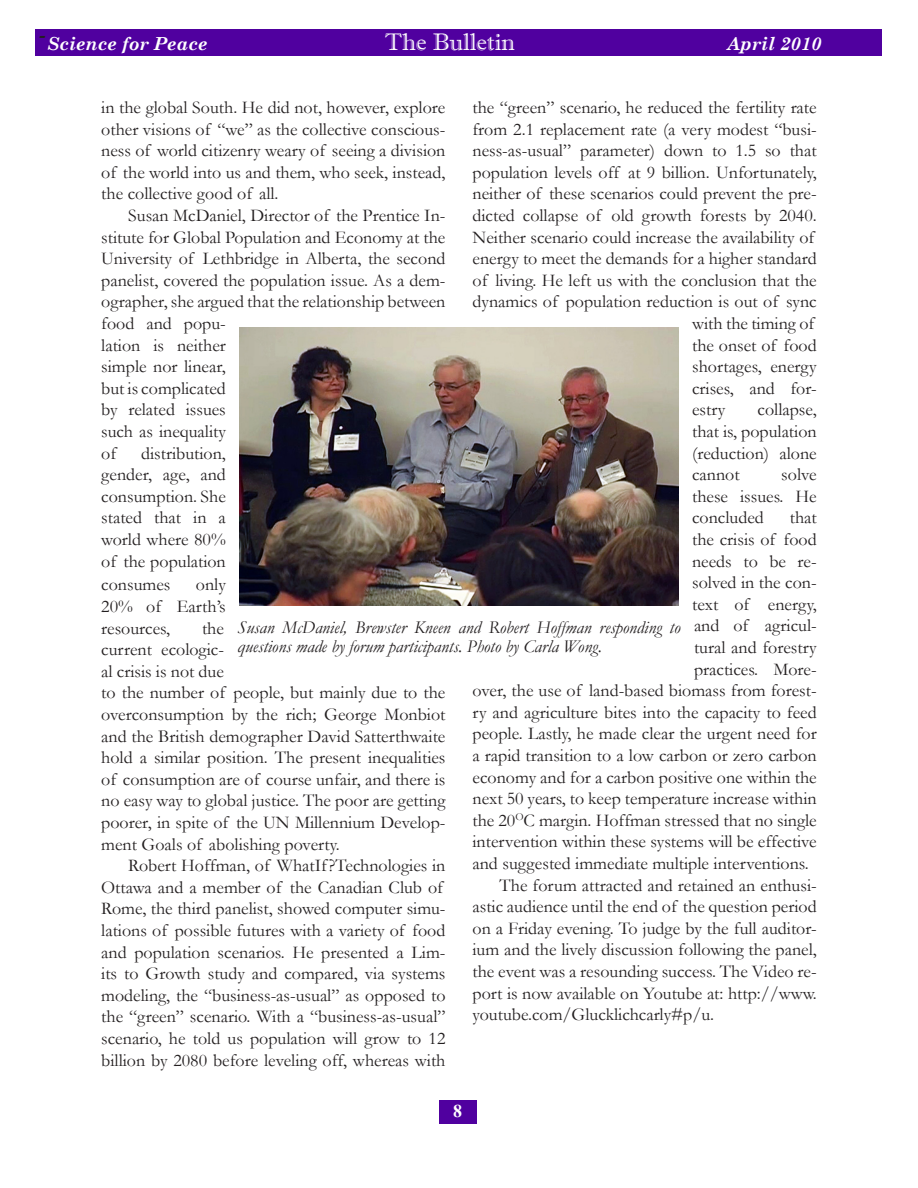
<style>
.page{position:relative;width:918px;height:1188px;background:#fff}
.page>*{position:absolute;margin:0;border:0;box-sizing:border-box;transform-origin:0 0}
.t1{font:24px "Imprint MT Shadow";color:#fff}
.t2{font:18px/21.6px "Garamond";color:#231f20;text-align:justify}
.t3{font:italic 18px/19.5px "Garamond";color:#231f20}
.t4{font:italic 700 18px "Century Schoolbook";color:#fff}
.t5{font:italic 700 18px "Times New Roman";color:#231f20}
.t6{font:700 18px "Times New Roman";color:#fff}
</style>
<div class="page">
<div style="left:439px;top:1100px;width:38px;height:23px;background:#50009f"></div>
<div style="left:35px;top:29px;width:846px;height:27px;background:#50009f"></div>
<img style="left:239px;top:327px;width:440px;height:279px">
<p class="t5" style="left:40px;top:25px;width:7px">-</p>
<p class="t4" style="left:47px;top:32px;width:162px">Science for Peace</p>
<h1 class="t1" style="left:385px;top:27px;width:132px">The Bulletin</h1>
<p class="t4" style="left:727px;top:32px;width:96px">April 2010</p>
<p class="t2" style="left:101px;top:96px;width:346px">in the global South. He did not, however, explore other visions of “we” as the collective conscious&shy;ness of world citizenry weary of seeing a division of the world into us and them, who seek, instead, the collective good of all.</p>
<p class="t2" style="left:101px;top:204px;width:346px;text-align:left;text-indent:27px">Susan McDaniel, Director of the Prentice In&shy;stitute for Global Population and Economy at the<br>University of Lethbridge in Alberta, the second panelist, covered the population issue. As a dem&shy;ographer, she argued that the relationship between food and popu-<br>lation is neither<br>simple nor linear,<br>but is complicated<br>by related issues<br>such as inequality<br>of</p>
<p class="t2" style="left:472px;top:96px;width:346px">the “green” scenario, he reduced the fertility rate</p>
<p class="t2" style="left:472px;top:118px;width:346px">from 2.1 replacement rate (a very modest “busi-</p>
<p class="t2" style="left:472px;top:140px;width:346px">ness-as-usual” parameter) down to 1.5 so that</p>
<p class="t2" style="left:472px;top:161px;width:346px">population levels off at 9 billion. Unfortunately,</p>
<p class="t2" style="left:472px;top:183px;width:346px">neither of these scenarios could prevent the pre-</p>
<p class="t2" style="left:472px;top:204px;width:346px">dicted collapse of old growth forests by 2040.</p>
<p class="t2" style="left:472px;top:226px;width:343px">Neither scenario could increase the availability of</p>
<p class="t2" style="left:472px;top:248px;width:346px">energy to meet the demands for a higher standard</p>
<p class="t2" style="left:472px;top:269px;width:346px">of living. He left us with the conclusion that the</p>
<p class="t2" style="left:472px;top:291px;width:346px">dynamics of population reduction is out of sync</p>
<p class="t2" style="left:692px;top:312px;width:124px">with the timing of</p>
<p class="t2" style="left:692px;top:334px;width:126px">the onset of food</p>
<p class="t2" style="left:692px;top:356px;width:126px">shortages, energy</p>
<p class="t2" style="left:692px;top:377px;width:126px">crises, and for-</p>
<p class="t2" style="left:692px;top:399px;width:35px">estry</p>
<p class="t2" style="left:692px;top:399px;width:126px;text-indent:65px">collapse, that is, population (reduction) alone cannot</p>
<p class="t2" style="left:101px;top:442px;width:126px;text-indent:40px">distribution, gender, age, and consumption. She stated that in a world where 80% of the population</p>
<p class="t2" style="left:692px;top:464px;width:126px;text-indent:89px">solve these issues. He concluded</p>
<p class="t2" style="left:790px;top:507px;width:29px">that</p>
<p class="t2" style="left:692px;top:528px;width:126px">the crisis of food</p>
<p class="t2" style="left:692px;top:550px;width:126px">needs to be re-</p>
<p class="t2" style="left:692px;top:572px;width:126px">solved in the con-</p>
<p class="t2" style="left:692px;top:593px;width:126px">text of energy,</p>
<p class="t2" style="left:694px;top:615px;width:124px">and of agricul-</p>
<p class="t2" style="left:694px;top:636px;width:124px">tural and forestry</p>
<p class="t2" style="left:694px;top:658px;width:124px">practices. More-</p>
<p class="t2" style="left:472px;top:680px;width:346px">over, the use of land-based biomass from forest-</p>
<p class="t2" style="left:472px;top:701px;width:346px">ry and agriculture bites into the capacity to feed</p>
<p class="t2" style="left:472px;top:723px;width:346px">people. Lastly, he made clear the urgent need for</p>
<p class="t2" style="left:472px;top:744px;width:346px">a rapid transition to a low carbon or zero carbon</p>
<p class="t2" style="left:472px;top:766px;width:346px">economy and for a carbon positive one within the</p>
<p class="t2" style="left:472px;top:788px;width:346px">next 50 years, to keep temperature increase within</p>
<p class="t2" style="left:472px;top:809px;width:346px">the 20<sup>O</sup>C margin. Hoffman stressed that no single</p>
<p class="t2" style="left:472px;top:831px;width:346px">intervention within these systems will be effective</p>
<p class="t2" style="left:472px;top:852px;width:338px">and suggested immediate multiple interventions.</p>
<p class="t2" style="left:472px;top:874px;width:346px;text-indent:27px">The forum attracted and retained an enthusi&shy;astic audience until the end of the question period on a Friday evening. To judge by the full auditor&shy;ium and the lively discussion following the panel, the event was a resounding success. The Video re&shy;port is now available on Youtube at: http://www. youtube.com/Glucklichcarly#p/u.</p>
<p class="t2" style="left:101px;top:574px;width:126px;text-indent:95px">only 20% of Earth’s resources,</p>
<p class="t2" style="left:101px;top:574px;width:71px">consumes</p>
<p class="t3" style="left:237px;top:617px;width:445px">Susan McDaniel, Brewster Kneen and Robert Hoffman responding to questions made by forum participants. Photo by Carla Wong.</p>
<p class="t2" style="left:101px;top:617px;width:346px;text-align:left;text-indent:101px">the<br>current ecologic-<br>al crisis is not due<br>to the number of people, but mainly due to the overconsumption by the rich; George Monbiot and the British demographer David Satterthwaite hold a similar position. The present inequalities of consumption are of course unfair, and there is no easy way to global justice. The poor are getting poorer, in spite of the UN Millennium Develop&shy;ment Goals of abolishing poverty.</p>
<p class="t2" style="left:101px;top:855px;width:346px;text-align:left;text-indent:27px">Robert Hoffman, of WhatIf?Technologies in Ottawa and a member of the Canadian Club of Rome, the third panelist, showed computer simu&shy;lations of possible futures with a variety of food and population scenarios. He presented a Lim&shy;its to Growth study and compared, via systems modeling, the “business-as-usual” as opposed to the “green” scenario. With a “business-as-usual” scenario, he told us population will grow to 12 billion by 2080 before leveling off, whereas with</p>
<p class="t6" style="left:453px;top:1100px;width:10px">8</p>
</div>
